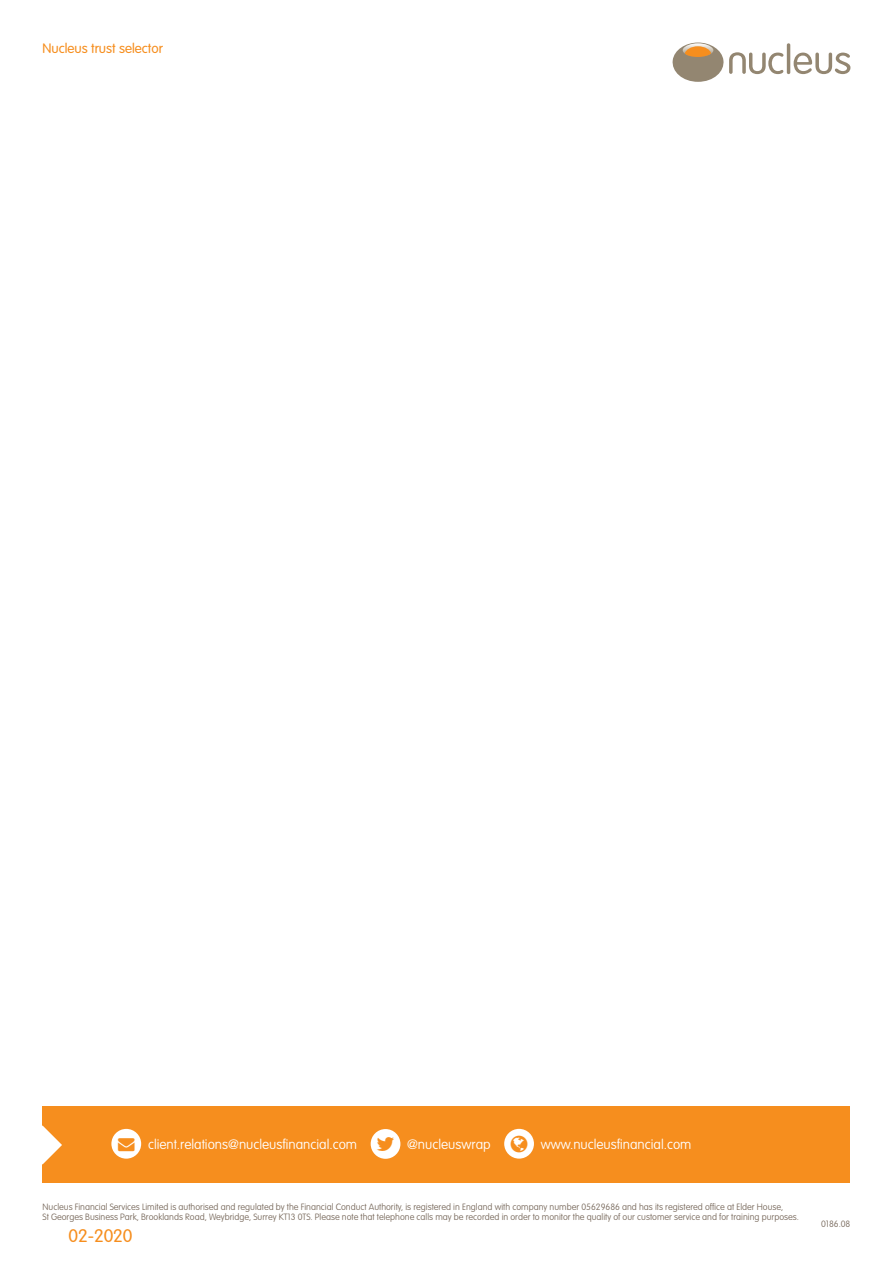
<style>
.page{position:relative;width:893px;height:1263px;background:#fff}
.page>*{position:absolute;margin:0;border:0;box-sizing:border-box;transform-origin:0 0}
.t1{font:300 18px "VAG Rounded Std";color:#f68e1e}
.t2{font:100 13.5px "VAG Rounded Std";color:#fff}
.t3{font:300 13.5px "VAG Rounded Std";color:#f68e1e}
.t4{font:100 9px/10.8px "VAG Rounded Std";color:#78695c}
.s1{color:#f68e1e}
</style>
<div class="page">
<div style="left:43px;top:1107px;width:807px;height:76px;background:#f68e1e"></div>
<svg style="left:42px;top:1125px;width:20px;height:39px"></svg>
<div style="left:111px;top:1129px;width:30px;height:30px;background:#fff;border-radius:50%"></div>
<div style="left:371px;top:1129px;width:29px;height:30px;background:#fff;border-radius:50%"></div>
<div style="left:504px;top:1129px;width:30px;height:29px;background:#fff;border-radius:50%"></div>
<hr style="left:787px;top:43px;width:3px;height:31px;background:#938671;border-radius:2px">
<svg style="left:672px;top:43px;width:111px;height:39px"></svg>
<svg style="left:794px;top:53px;width:56px;height:21px"></svg>
<h2 class="t3" style="left:43px;top:40px;width:122px">Nucleus trust selector</h2>
<h2 class="t2" style="left:118px;top:1136px;width:241px"><span class="s1">→</span> client.relations@nucleusfinancial.com</h2>
<h2 class="t2" style="left:407px;top:1136px;width:85px">@nucleuswrap</h2>
<h2 class="t2" style="left:541px;top:1136px;width:152px">www.nucleusfinancial.com</h2>
<p class="t4" style="left:43px;top:1201px;width:758px">Nucleus Financial Services Limited is authorised and regulated by the Financial Conduct Authority, is registered in England with company number 05629686 and has its registered office at Elder House,<br>St Georges Business Park, Brooklands Road, Weybridge, Surrey KT13 0TS. Please note that telephone calls may be recorded in order to monitor the quality of our customer service and for training purposes.</p>
<h1 class="t1" style="left:68px;top:1225px;width:66px">02-2020</h1>
<p class="t4" style="left:821px;top:1219px;width:31px">0186.08</p>
</div>
